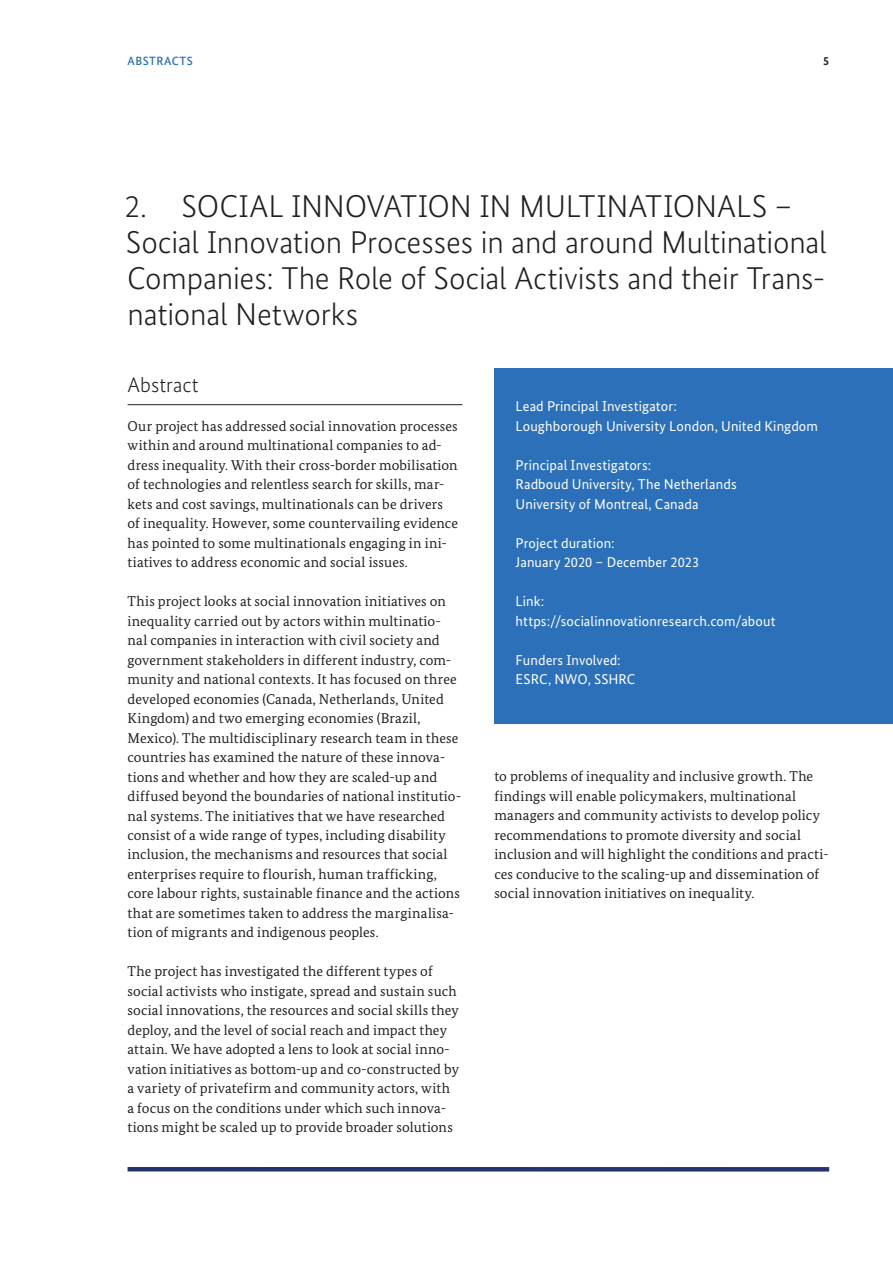
<style>
.page{position:relative;width:893px;height:1263px;background:#fff}
.page>*{position:absolute;margin:0;border:0;box-sizing:border-box;transform-origin:0 0}
.t1{font:300 31.5px/36px "Bundes Sans";letter-spacing:-.005em;color:#231f20}
.t2{font:300 21px "Bundes Sans";letter-spacing:.005em;color:#231f20}
.t3{font:14.25px/19.5px "Bundes Serif";letter-spacing:.01em;color:#231f20}
.t4{font:14.25px/19.5px "Bundes Sans";letter-spacing:.01em;color:#fff}
.t5{font:500 12px "Bundes Sans";letter-spacing:.035em;color:#2b70b8}
.t6{font:700 12px "Bundes Sans";color:#231f20}
</style>
<div class="page">
<div style="left:494px;top:368px;width:399px;height:355px;background:#2b70b8"></div>
<hr style="left:128px;top:1167px;width:701px;height:4px;background:#243371">
<hr style="left:128px;top:404px;width:334px;height:1px;background:#231f20">
<p class="t5" style="left:128px;top:53px;width:67px">ABSTRACTS</p>
<p class="t6" style="left:823px;top:53px;width:7px">5</p>
<h1 class="t1" style="left:125px;top:188px;width:704px">2. SOCIAL INNOVATION IN MULTINATIONALS – Social Innovation Processes in and around Multinational Companies: The Role of Social Activists and their Trans&shy;national Networks</h1>
<h2 class="t2" style="left:128px;top:373px;width:73px">Abstract</h2>
<p class="t3" style="left:128px;top:416px;width:332px">Our project has addressed social innovation processes within and around multinational companies to ad&shy;dress inequality. With their cross-border mobilisation of technologies and relentless search for skills, mar&shy;kets and cost savings, multinationals can be drivers of inequality. However, some countervailing evidence has pointed to some multinationals engaging in ini&shy;tiatives to address economic and social issues.</p>
<p class="t3" style="left:128px;top:591px;width:335px">This project looks at social innovation initiatives on inequality carried out by actors within multinatio&shy;nal companies in interaction with civil society and government stakeholders in different industry, com&shy;munity and national contexts. It has focused on three developed economies (Canada, Netherlands, United Kingdom) and two emerging economies (Brazil, Mexico). The multidisciplinary research team in these countries has examined the nature of these innova&shy;tions and whether and how they are scaled-up and diffused beyond the boundaries of national institutio&shy;nal systems. The initiatives that we have researched consist of a wide range of types, including disability inclusion, the mechanisms and resources that social enterprises require to flourish, human trafficking, core labour rights, sustainable finance and the actions that are sometimes taken to address the marginalisa&shy;tion of migrants and indigenous peoples.</p>
<p class="t3" style="left:128px;top:962px;width:333px">The project has investigated the different types of social activists who instigate, spread and sustain such social innovations, the resources and social skills they deploy, and the level of social reach and impact they attain. We have adopted a lens to look at social inno&shy;vation initiatives as bottom-up and co-constructed by a variety of privatefirm and community actors, with a focus on the conditions under which such innova&shy;tions might be scaled up to provide broader solutions</p>
<p class="t4" style="left:516px;top:396px;width:304px">Lead Principal Investigator:<br>Loughborough University London, United Kingdom</p>
<p class="t4" style="left:516px;top:455px;width:223px">Principal Investigators:<br>Radboud University, The Netherlands<br>University of Montreal, Canada</p>
<p class="t4" style="left:516px;top:533px;width:185px">Project duration:<br>January 2020 – December 2023</p>
<p class="t4" style="left:516px;top:591px;width:261px">Link: https://socialinnovationresearch.com/about</p>
<p class="t4" style="left:516px;top:650px;width:121px">Funders Involved:<br>ESRC, NWO, SSHRC</p>
<p class="t3" style="left:494px;top:767px;width:336px">to problems of inequality and inclusive growth. The findings will enable policymakers, multinational managers and community activists to develop policy recommendations to promote diversity and social inclusion and will highlight the conditions and practi&shy;ces conducive to the scaling-up and dissemination of social innovation initiatives on inequality.</p>
</div>
